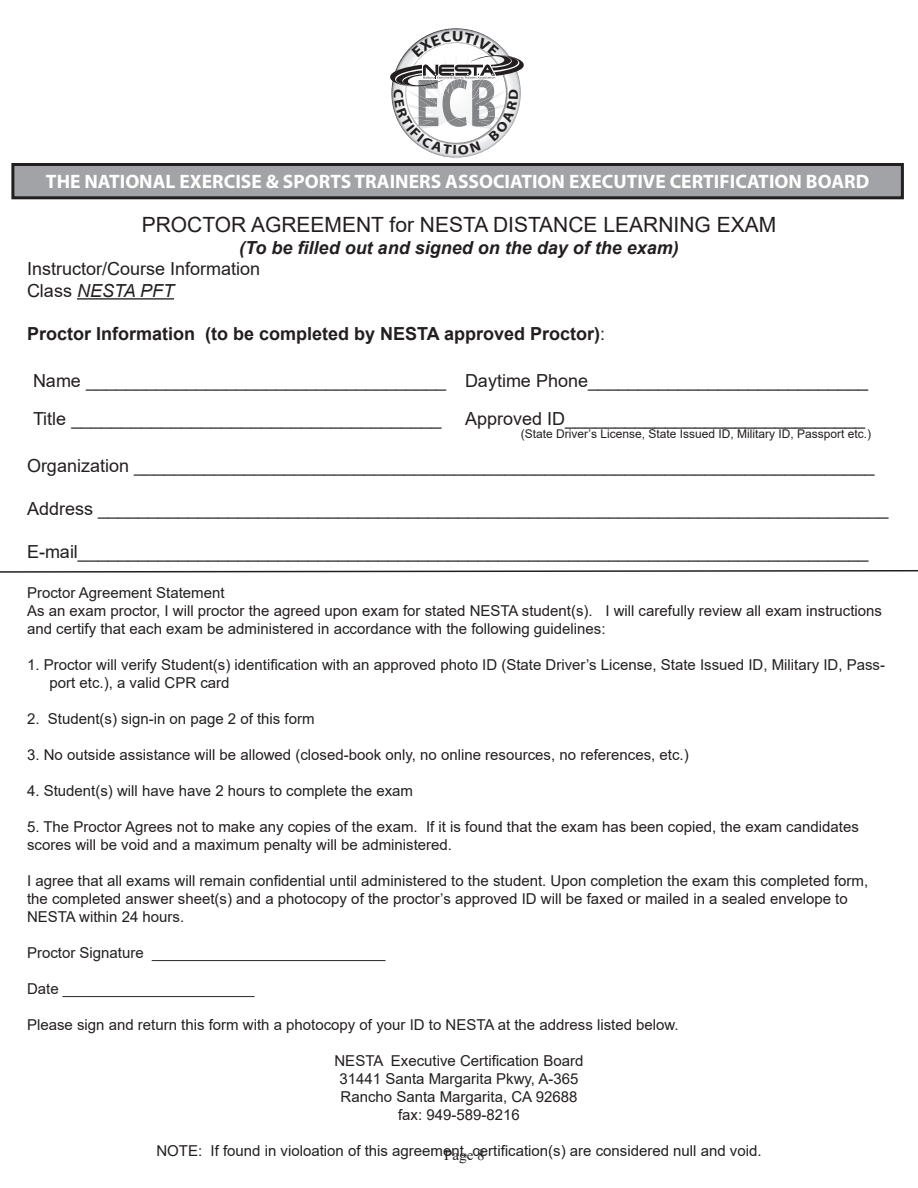
<style>
.page{position:relative;width:918px;height:1188px;background:#fff}
.page>*{position:absolute;margin:0;border:0;box-sizing:border-box;transform-origin:0 0}
.t1{font:21px "Arial";color:#231f20}
.t2{font:700 19.5px "Myriad Pro";color:#fff}
.t3{font:18px "Arial";color:#231f20}
.t4{font:700 18px "Arial";color:#231f20}
.t5{font:italic 700 18px "Arial";color:#231f20}
.t6{font:italic 18px "Arial";color:#231f20}
.t7{font:15px/18px "Arial";color:#231f20}
.t8{font:15px "Times New Roman";color:#231f20}
.t9{font:12px "Arial";color:#231f20}
.s1{font-style:normal}
.s2{font-weight:400}
</style>
<div class="page">
<hr style="left:77px;top:298px;width:97px;height:2px;background:#231f20">
<svg style="left:0;top:570px;width:918px;height:3px"></svg>
<div style="left:13px;top:164px;width:889px;height:34px;background:#a2a3a7"></div>
<div style="left:11px;top:163px;width:893px;height:36px;border:3px solid #231f20"></div>
<svg style="left:390px;top:28px;width:134px;height:130px"></svg>
<p class="t2" style="left:46px;top:169px;width:825px">THE NATIONAL EXERCISE &amp; SPORTS TRAINERS ASSOCIATION EXECUTIVE CERTIFICATION BOARD</p>
<p class="t1" style="left:142px;top:210px;width:636px">PROCTOR AGREEMENT for NESTA DISTANCE LEARNING EXAM</p>
<p class="t5" style="left:239px;top:235px;width:441px">(To be filled out and signed on the day of the exam)</p>
<p class="t3" style="left:27px;top:257px;width:235px">Instructor/Course Information</p>
<p class="t6" style="left:27px;top:279px;width:149px"><span class="s1">Class</span> NESTA PFT</p>
<p class="t4" style="left:27px;top:321px;width:580px">Proctor Information (to be completed by NESTA approved Proctor)<span class="s2">:</span></p>
<p class="t3" style="left:33px;top:368px;width:415px">Name ____________________________________</p>
<p class="t3" style="left:465px;top:368px;width:405px">Daytime Phone____________________________</p>
<p class="t3" style="left:33px;top:406px;width:410px">Title _____________________________________</p>
<p class="t3" style="left:465px;top:406px;width:402px">Approved ID______________________________</p>
<p class="t3" style="left:27px;top:453px;width:849px">Organization __________________________________________________________________________</p>
<p class="t3" style="left:27px;top:496px;width:863px">Address _______________________________________________________________________________</p>
<p class="t3" style="left:27px;top:539px;width:843px">E-mail_______________________________________________________________________________</p>
<p class="t7" style="left:27px;top:583px;width:199px">Proctor Agreement Statement</p>
<p class="t7" style="left:27px;top:601px;width:857px">As an exam proctor, I will proctor the agreed upon exam for stated NESTA student(s). I will carefully review all exam instructions and certify that each exam be administered in accordance with the following guidelines:</p>
<p class="t7" style="left:50px;top:655px;width:837px;text-indent:-22px">1. Proctor will verify Student(s) identification with an approved photo ID (State Driver’s License, State Issued ID, Military ID, Pass&shy;port etc.), a valid CPR card</p>
<p class="t7" style="left:27px;top:709px;width:289px">2. Student(s) sign-in on page 2 of this form</p>
<p class="t7" style="left:27px;top:745px;width:663px">3. No outside assistance will be allowed (closed-book only, no online resources, no references, etc.)</p>
<p class="t7" style="left:27px;top:781px;width:388px">4. Student(s) will have have 2 hours to complete the exam</p>
<p class="t7" style="left:27px;top:817px;width:833px">5. The Proctor Agrees not to make any copies of the exam. If it is found that the exam has been copied, the exam candidates scores will be void and a maximum penalty will be administered.</p>
<p class="t7" style="left:27px;top:871px;width:843px">I agree that all exams will remain confidential until administered to the student. Upon completion the exam this completed form, the completed answer sheet(s) and a photocopy of the proctor’s approved ID will be faxed or mailed in a sealed envelope to<br>NESTA within 24 hours.</p>
<p class="t7" style="left:27px;top:943px;width:360px">Proctor Signature ____________________________</p>
<p class="t7" style="left:27px;top:979px;width:229px">Date _______________________</p>
<p class="t7" style="left:27px;top:1015px;width:653px">Please sign and return this form with a photocopy of your ID to NESTA at the address listed below.</p>
<p class="t7" style="left:335px;top:1051px;width:250px">NESTA Executive Certification Board</p>
<p class="t7" style="left:339px;top:1069px;width:241px">31441 Santa Margarita Pkwy, A-365</p>
<p class="t7" style="left:341px;top:1087px;width:238px">Rancho Santa Margarita, CA 92688</p>
<p class="t7" style="left:398px;top:1105px;width:123px">fax: 949-589-8216</p>
<p class="t7" style="left:156px;top:1141px;width:607px">NOTE: If found in violoation of this agreement, certification(s) are considered null and void.</p>
<p class="t9" style="left:521px;top:426px;width:352px">(State Driver’s License, State Issued ID, Military ID, Passport etc.)</p>
<p class="t8" style="left:444px;top:1144px;width:42px">Page 8</p>
</div>
